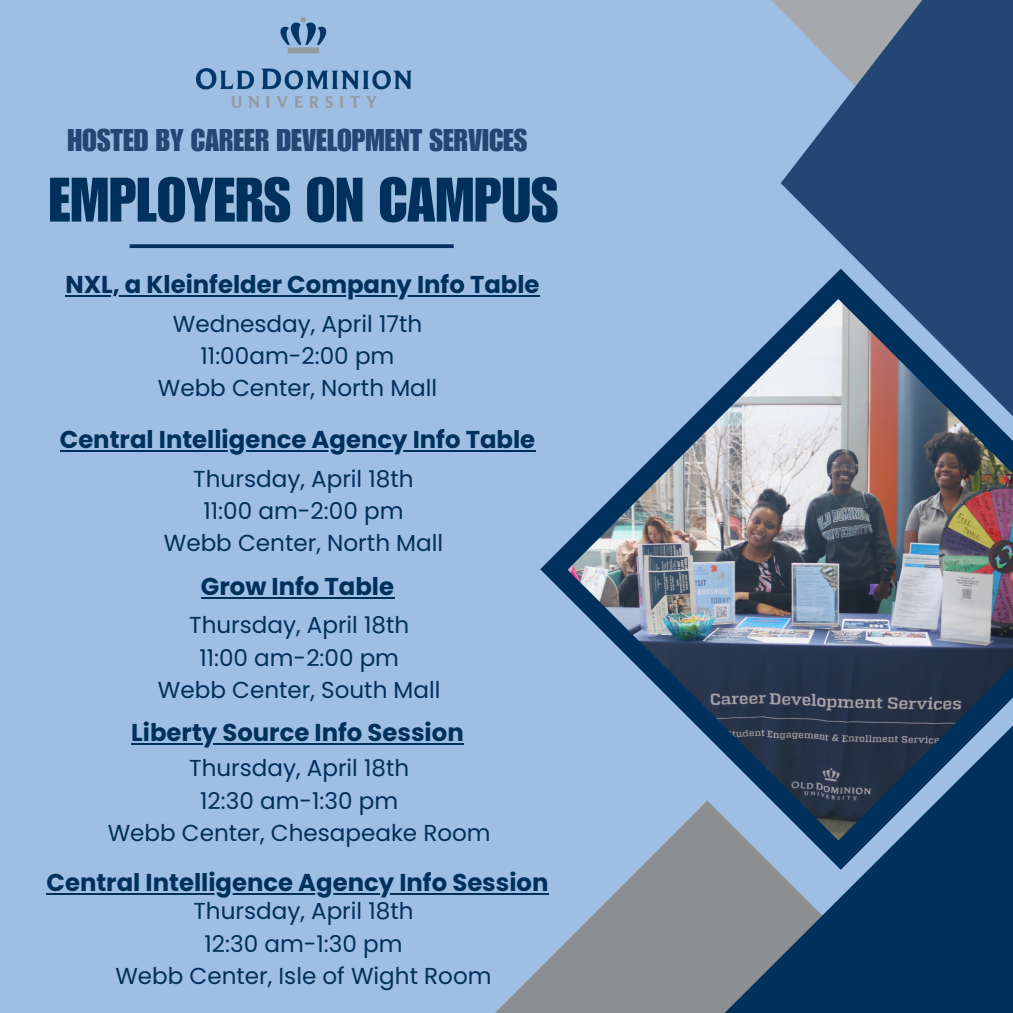
<style>
.page{position:relative;width:1013px;height:1013px;background:#fff}
.page>*{position:absolute;margin:0;border:0;box-sizing:border-box;transform-origin:0 0}
.t1{font:61.38px "Impact LT Std";color:#00305c}
.t2{font:30.62px "Impact LT Std";color:#244675}
.t3{font:700 24.38px "Poppins";color:#00305c}
.t4{font:23.12px "Poppins";color:#00305c}
</style>
<div class="page">
<div style="left:0;top:0;width:1012px;height:1012px;background:#9ebfe3"></div>
<svg style="left:771px;top:0;width:241px;height:269px"></svg>
<div style="left:885px;top:0;width:127px;height:227px;background:#244675"></div>
<svg style="left:454px;top:869px;width:185px;height:143px"></svg>
<svg style="left:540px;top:269px;width:472px;height:327px"></svg>
<img style="left:567px;top:299px;width:445px;height:369px">
<svg style="left:639px;top:630px;width:373px;height:382px"></svg>
<img style="left:196px;top:18px;width:215px;height:90px">
<svg style="left:130px;top:244px;width:324px;height:4px"></svg>
<hr style="left:65px;top:295px;width:474px;height:1px;background:#00305c">
<hr style="left:201px;top:596px;width:193px;height:2px;background:#00305c">
<hr style="left:60px;top:450px;width:475px;height:1px;background:#00305c">
<hr style="left:131px;top:743px;width:333px;height:2px;background:#00305c">
<hr style="left:46px;top:892px;width:502px;height:2px;background:#00305c">
<h1 class="t2" style="left:67px;top:129px;width:461px">HOSTED BY CAREER DEVELOPMENT SERVICES</h1>
<h2 class="t1" style="left:49px;top:178px;width:511px">EMPLOYERS ON CAMPUS</h2>
<p class="t3" style="left:65px;top:267px;width:475px">NXL, a Kleinfelder Company Info Table</p>
<h3 class="t4" style="left:173px;top:308px;width:251px">Wednesday, April 17th</h3>
<p class="t4" style="left:200px;top:340px;width:195px">11:00am-2:00 pm</p>
<p class="t4" style="left:158px;top:372px;width:281px">Webb Center, North Mall</p>
<p class="t3" style="left:60px;top:422px;width:477px">Central Intelligence Agency Info Table</p>
<h3 class="t4" style="left:193px;top:463px;width:222px">Thursday, April 18th</h3>
<p class="t4" style="left:203px;top:495px;width:201px">11:00 am-2:00 pm</p>
<p class="t4" style="left:164px;top:527px;width:281px">Webb Center, North Mall</p>
<p class="t3" style="left:201px;top:569px;width:195px">Grow Info Table</p>
<h3 class="t4" style="left:189px;top:609px;width:222px">Thursday, April 18th</h3>
<p class="t4" style="left:199px;top:641px;width:201px">11:00 am-2:00 pm</p>
<p class="t4" style="left:158px;top:673px;width:284px">Webb Center, South Mall</p>
<p class="t3" style="left:131px;top:715px;width:334px">Liberty Source Info Session</p>
<h3 class="t4" style="left:189px;top:752px;width:222px">Thursday, April 18th</h3>
<p class="t4" style="left:200px;top:784px;width:199px">12:30 am-1:30 pm</p>
<p class="t4" style="left:108px;top:816px;width:384px">Webb Center, Chesapeake Room</p>
<p class="t3" style="left:46px;top:865px;width:503px">Central Intelligence Agency Info Session</p>
<h3 class="t4" style="left:193px;top:895px;width:222px">Thursday, April 18th</h3>
<p class="t4" style="left:204px;top:927px;width:199px">12:30 am-1:30 pm</p>
<p class="t4" style="left:115px;top:959px;width:378px">Webb Center, Isle of Wight Room</p>
</div>
